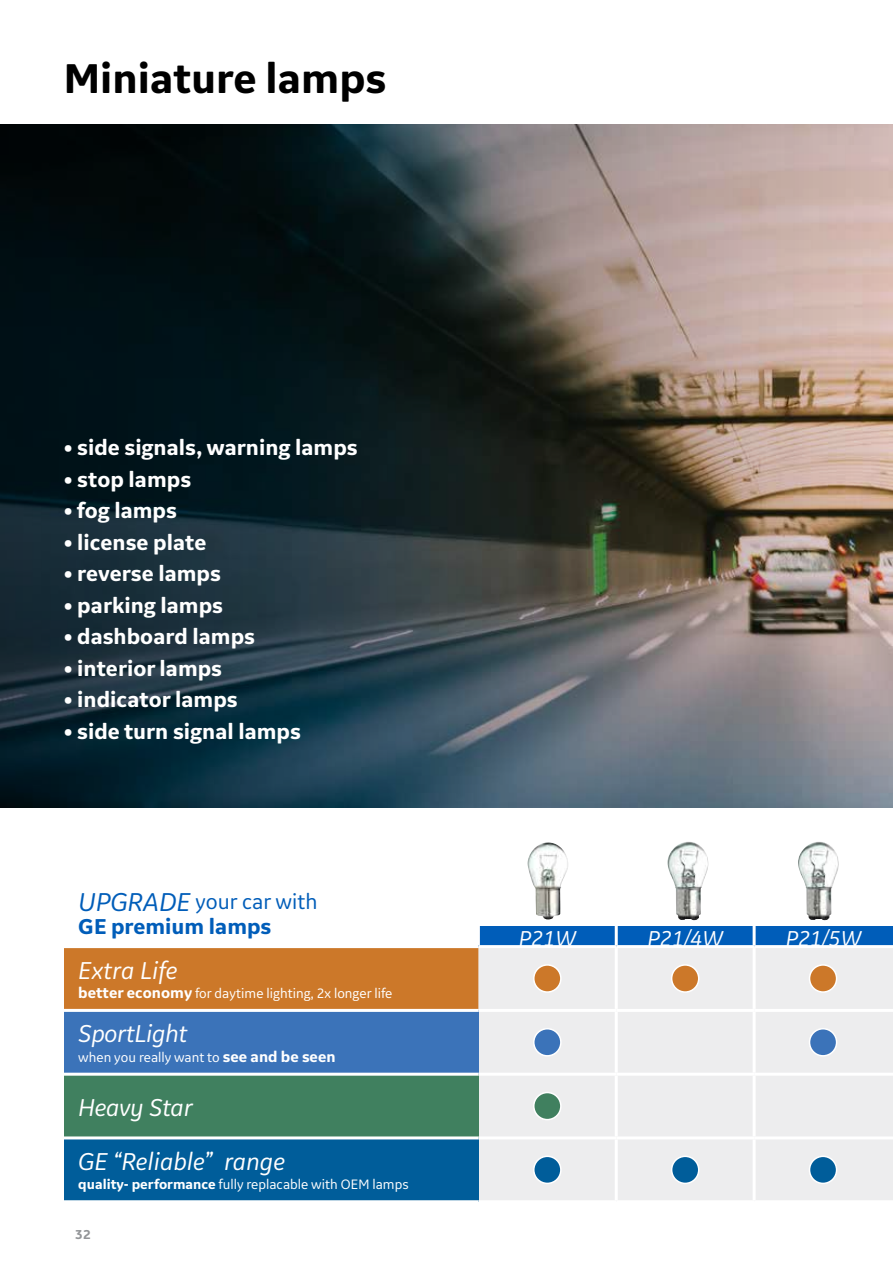
<style>
.page{position:relative;width:893px;height:1263px;background:#fff}
.page>*{position:absolute;margin:0;border:0;box-sizing:border-box;transform-origin:0 0}
.t1{font:700 43.5px "GE Inspira Sans";color:#000}
.t2{font:italic 25.5px/54px "GE Inspira Sans";color:#fff}
.t3{font:700 22.5px "GE Inspira Sans";color:#fff}
.t4{font:700 22.5px/24.8px "GE Inspira Sans";color:#005db9}
.t5{font:italic 22.5px "GE Inspira Sans";color:#fff}
.t6{font:14.25px "GE Inspira Sans";color:#fff}
.t7{font:700 13.5px "GE Inspira Sans";color:#939598}
.s1{font-weight:400;font-style:italic;font-size:27px}
.s2{font-weight:400}
.s3{font-weight:700;font-size:15.75px}
.s4{font-weight:700}
</style>
<div class="page">
<div style="left:478px;top:927px;width:415px;height:21px;background:#005db9"></div>
<img style="left:0;top:124px;width:893px;height:684px">
<div style="left:64px;top:946px;width:414px;height:64px;background:#cc7829"></div>
<div style="left:478px;top:948px;width:415px;height:252px;background:#ededee"></div>
<div style="left:64px;top:1010px;width:414px;height:64px;background:#3b73b9"></div>
<div style="left:64px;top:1074px;width:414px;height:64px;background:#40805f"></div>
<div style="left:64px;top:1138px;width:414px;height:64px;background:#005d9a"></div>
<hr style="left:477px;top:829px;width:3px;height:116px;background:#fff">
<hr style="left:615px;top:829px;width:3px;height:116px;background:#fff">
<hr style="left:753px;top:829px;width:3px;height:116px;background:#fff">
<hr style="left:64px;top:945px;width:414px;height:3px;background:#fff">
<hr style="left:64px;top:1009px;width:414px;height:3px;background:#fff">
<hr style="left:64px;top:1073px;width:414px;height:3px;background:#fff">
<hr style="left:64px;top:1136px;width:414px;height:3px;background:#fff">
<hr style="left:64px;top:1200px;width:414px;height:3px;background:#fff">
<hr style="left:478px;top:945px;width:138px;height:3px;background:#fff">
<hr style="left:616px;top:945px;width:138px;height:3px;background:#fff">
<hr style="left:754px;top:945px;width:138px;height:3px;background:#fff">
<hr style="left:478px;top:1009px;width:138px;height:3px;background:#fff">
<hr style="left:616px;top:1009px;width:138px;height:3px;background:#fff">
<hr style="left:754px;top:1009px;width:138px;height:3px;background:#fff">
<hr style="left:478px;top:1073px;width:138px;height:3px;background:#fff">
<hr style="left:616px;top:1073px;width:138px;height:3px;background:#fff">
<hr style="left:754px;top:1073px;width:138px;height:3px;background:#fff">
<hr style="left:478px;top:1136px;width:138px;height:3px;background:#fff">
<hr style="left:616px;top:1136px;width:138px;height:3px;background:#fff">
<hr style="left:754px;top:1136px;width:138px;height:3px;background:#fff">
<hr style="left:615px;top:948px;width:3px;height:61px;background:#fff">
<hr style="left:753px;top:948px;width:3px;height:61px;background:#fff">
<hr style="left:615px;top:1012px;width:3px;height:61px;background:#fff">
<hr style="left:753px;top:1012px;width:3px;height:61px;background:#fff">
<hr style="left:615px;top:1076px;width:3px;height:60px;background:#fff">
<hr style="left:753px;top:1076px;width:3px;height:60px;background:#fff">
<hr style="left:615px;top:1139px;width:3px;height:61px;background:#fff">
<hr style="left:753px;top:1139px;width:3px;height:61px;background:#fff">
<div style="left:534px;top:965px;width:27px;height:27px;background:#cc7829;border-radius:50%"></div>
<div style="left:533px;top:964px;width:29px;height:29px;border:2px solid #fff;border-radius:50%"></div>
<div style="left:672px;top:965px;width:27px;height:27px;background:#cc7829;border-radius:50%"></div>
<div style="left:671px;top:964px;width:28px;height:29px;border:2px solid #fff;border-radius:50%"></div>
<div style="left:809px;top:965px;width:28px;height:27px;background:#cc7829;border-radius:50%"></div>
<div style="left:809px;top:964px;width:28px;height:29px;border:2px solid #fff;border-radius:50%"></div>
<div style="left:534px;top:1029px;width:27px;height:27px;background:#3b73b9;border-radius:50%"></div>
<div style="left:533px;top:1028px;width:29px;height:28px;border:2px solid #fff;border-radius:50%"></div>
<div style="left:809px;top:1029px;width:28px;height:27px;background:#3b73b9;border-radius:50%"></div>
<div style="left:809px;top:1028px;width:28px;height:28px;border:2px solid #fff;border-radius:50%"></div>
<div style="left:534px;top:1092px;width:27px;height:27px;background:#40805f;border-radius:50%"></div>
<div style="left:533px;top:1092px;width:29px;height:28px;border:2px solid #fff;border-radius:50%"></div>
<div style="left:534px;top:1156px;width:27px;height:27px;background:#005d9a;border-radius:50%"></div>
<div style="left:533px;top:1155px;width:29px;height:29px;border:2px solid #fff;border-radius:50%"></div>
<div style="left:672px;top:1156px;width:27px;height:27px;background:#005d9a;border-radius:50%"></div>
<div style="left:671px;top:1155px;width:28px;height:29px;border:2px solid #fff;border-radius:50%"></div>
<div style="left:809px;top:1156px;width:28px;height:27px;background:#005d9a;border-radius:50%"></div>
<div style="left:809px;top:1155px;width:28px;height:29px;border:2px solid #fff;border-radius:50%"></div>
<img style="left:527px;top:842px;width:41px;height:77px">
<img style="left:798px;top:842px;width:41px;height:78px">
<img style="left:667px;top:842px;width:41px;height:78px">
<h1 class="t1" style="left:64px;top:52px;width:324px">Miniature lamps</h1>
<p class="t3" style="left:64px;top:434px;width:295px">• side signals, warning lamps</p>
<p class="t3" style="left:64px;top:465px;width:129px">• stop lamps</p>
<p class="t3" style="left:64px;top:497px;width:115px">• fog lamps</p>
<p class="t3" style="left:64px;top:528px;width:144px">• license plate</p>
<p class="t3" style="left:64px;top:560px;width:159px">• reverse lamps</p>
<p class="t3" style="left:64px;top:591px;width:161px">• parking lamps</p>
<p class="t3" style="left:64px;top:623px;width:193px">• dashboard lamps</p>
<p class="t3" style="left:64px;top:654px;width:160px">• interior lamps</p>
<p class="t3" style="left:64px;top:686px;width:175px">• indicator lamps</p>
<p class="t3" style="left:64px;top:717px;width:239px">• side turn signal lamps</p>
<p class="t4" style="left:78px;top:889px;width:241px"><span class="s1">UPGRADE</span> <span class="s2">your car with<br></span>GE premium lamps</p>
<p class="t2" style="left:78px;top:942px;width:101px">Extra Life</p>
<p class="t6" style="left:78px;top:984px;width:316px"><span class="s3">better economy</span> for daytime lighting, 2x longer life</p>
<p class="t2" style="left:78px;top:1006px;width:110px">SportLight</p>
<p class="t6" style="left:78px;top:1048px;width:259px">when you really want to <span class="s3">see and be seen</span></p>
<p class="t2" style="left:78px;top:1080px;width:208px">Heavy Star<br>GE “Reliable” range</p>
<p class="t6" style="left:78px;top:1176px;width:332px"><span class="s4">quality- performance</span> fully replacable with OEM lamps</p>
<p class="t7" style="left:75px;top:1226px;width:18px">32</p>
<p class="t5" style="left:519px;top:924px;width:59px">P21W</p>
<p class="t5" style="left:647px;top:924px;width:78px">P21/4W</p>
<p class="t5" style="left:786px;top:924px;width:78px">P21/5W</p>
</div>
